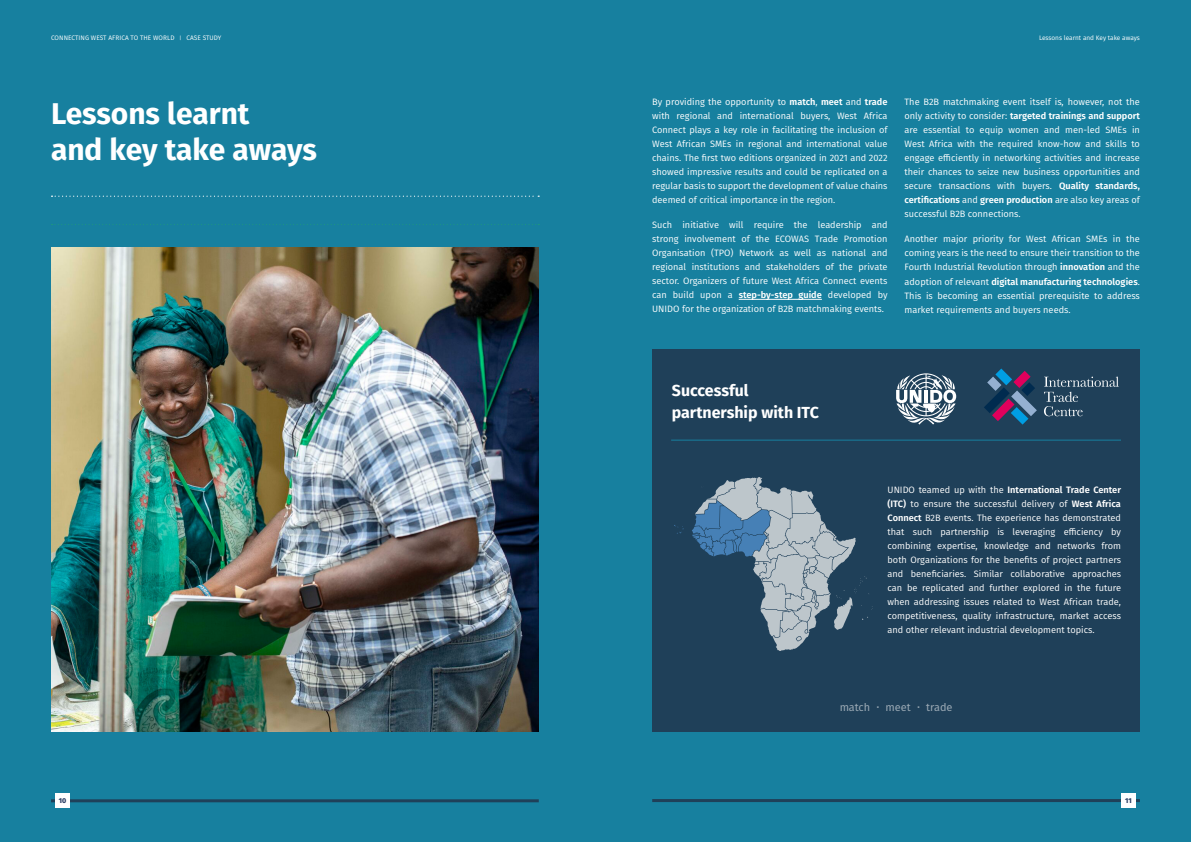
<style>
.page{position:relative;width:1191px;height:842px;background:#17809f}
.page>*{position:absolute;margin:0;border:0;box-sizing:border-box;transform-origin:0 0}
.t1{font:700 30px/36px "Fira Sans";letter-spacing:-.005em;color:#fff}
.t2{font:700 16px/22px "Fira Sans";color:#fff}
.t3{font:11px "Fira Sans";color:#fff}
.t4{font:9.2px/14px "Fira Sans";color:#fff;text-align:justify}
.t5{font:800 7px "Fira Sans";color:#243960}
.t6{font:6.5px "Fira Sans";color:#fff}
.s1{font-family:"Proxima Nova";font-weight:500}
.s2{font-weight:600}
.s3{font-family:"Arial";font-weight:700}
</style>
<div class="page">
<svg style="left:52px;top:224px;width:487px;height:1px"></svg>
<hr style="left:51px;top:799px;width:488px;height:3px;background:#1f4059">
<div style="left:55px;top:794px;width:14px;height:14px;background:#fff"></div>
<hr style="left:652px;top:799px;width:488px;height:3px;background:#1f4059">
<div style="left:1121px;top:794px;width:15px;height:14px;background:#fff"></div>
<img style="left:51px;top:247px;width:488px;height:484px">
<svg style="left:52px;top:196px;width:487px;height:1px"></svg>
<hr style="left:738px;top:299px;width:84px;height:1px;background:#fff">
<div style="left:652px;top:349px;width:488px;height:382px;background:#1f4059"></div>
<hr style="left:671px;top:440px;width:450px;height:1px;background:#17809f">
<svg style="left:984px;top:369px;width:52px;height:56px"></svg>
<svg style="left:1044px;top:377px;width:74px;height:39px"></svg>
<svg style="left:896px;top:373px;width:60px;height:52px"></svg>
<svg style="left:692px;top:477px;width:181px;height:174px"></svg>
<svg style="left:674px;top:525px;width:9px;height:9px"></svg>
<p class="t6" style="left:51px;top:33px;width:172px">CONNECTING WEST AFRICA TO THE WORLD <span class="s1">|</span> CASE STUDY</p>
<p class="t6" style="left:1039px;top:33px;width:102px">Lessons learnt and Key take aways</p>
<h1 class="t1" style="left:51px;top:94px;width:267px">Lessons learnt<br>and key take aways</h1>
<p class="t4" style="left:652px;top:95px;width:237px">By providing the opportunity to <span class="s2">match</span>, <span class="s2">meet</span> and <span class="s2">trade </span>with regional and international buyers, West Africa Connect plays a key role in facilitating the inclusion of West African SMEs in regional and international value chains. The first two editions organized in 2021 and 2022 showed impressive results and could be replicated on a regular basis to support the development of value chains deemed of critical importance in the region.</p>
<p class="t4" style="left:652px;top:218px;width:237px">Such initiative will require the leadership and strong involvement of the ECOWAS Trade Promotion Organisation (TPO) Network as well as national and regional institutions and stakeholders of the private sector. Organizers of future West Africa Connect events can build upon a <span class="s2">step-by-step guide</span> developed by UNIDO for the organization of B2B matchmaking events.</p>
<p class="t4" style="left:904px;top:95px;width:237px">The B2B matchmaking event itself is, however, not the only activity to consider: <span class="s2">targeted trainings and support </span>are essential to equip women and men-led SMEs in West Africa with the required know-how and skills to engage efficiently in networking activities and increase their chances to seize new business opportunities and secure transactions with buyers. <span class="s2">Quality standards, certifications</span> and <span class="s2">green production</span> are also key areas of successful B2B connections.</p>
<p class="t4" style="left:904px;top:232px;width:237px">Another major priority for West African SMEs in the coming years is the need to ensure their transition to the Fourth Industrial Revolution through <span class="s2">innovation</span> and the adoption of relevant <span class="s2">digital manufacturing technologies</span>.<br>This is becoming an essential prerequisite to address market requirements and buyers needs.</p>
<h2 class="t2" style="left:672px;top:378px;width:149px">Successful partnership with ITC</h2>
<p class="t4" style="left:887px;top:482px;width:235px">UNIDO teamed up with the <span class="s2">International Trade Center (ITC)</span> to ensure the successful delivery of <span class="s2">West Africa Connect</span> B2B events. The experience has demonstrated that such partnership is leveraging efficiency by combining expertise, knowledge and networks from both Organizations for the benefits of project partners and beneficiaries. Similar collaborative approaches can be replicated and further explored in the future when addressing issues related to West African trade, competitiveness, quality infrastructure, market access and other relevant industrial development topics.</p>
<p class="t3" style="left:839px;top:699px;width:115px">match <span class="s3">·</span> meet <span class="s3">·</span> trade</p>
<p class="t5" style="left:59px;top:795px;width:9px">10</p>
<p class="t5" style="left:1125px;top:795px;width:8px">11</p>
</div>
